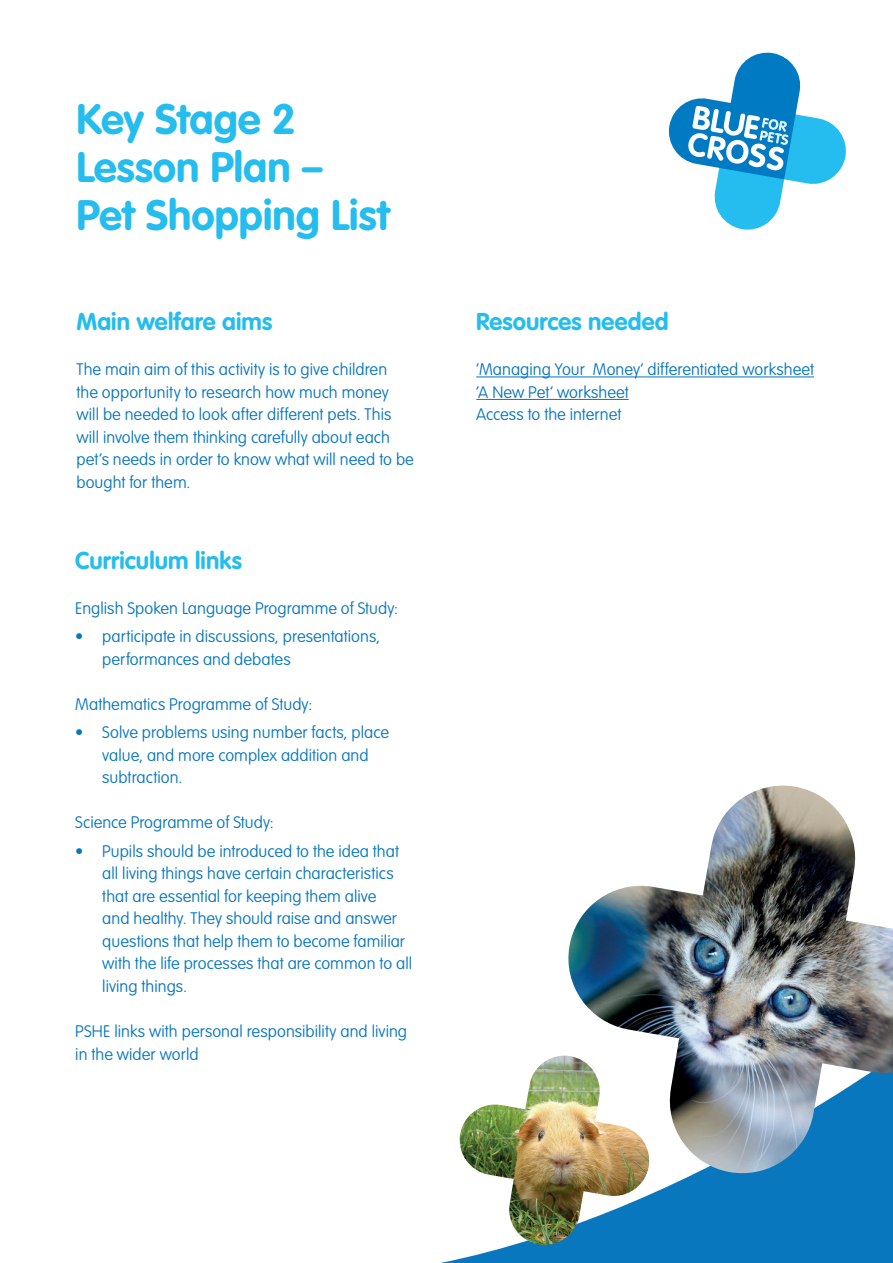
<style>
.page{position:relative;width:893px;height:1263px;background:#fff}
.page>*{position:absolute;margin:0;border:0;box-sizing:border-box;transform-origin:0 0}
.t1{font:700 42px/48px "VAG Rounded Std";color:#25bcee}
.t2{font:700 24px "VAG Rounded Std";letter-spacing:.005em;color:#25bcee}
.t3{font:100 16.5px/22.5px "VAG Rounded Std";letter-spacing:.005em;color:#0977be}
.t4{font:100 16.5px/22.5px "VAG Rounded Std";letter-spacing:.005em;color:#0976bd}
</style>
<div class="page">
<svg style="left:441px;top:1173px;width:452px;height:90px;background:#1e83c3"></svg>
<svg style="left:669px;top:52px;width:177px;height:178px"></svg>
<hr style="left:476px;top:376px;width:338px;height:1px;background:#0976bd">
<hr style="left:476px;top:399px;width:153px;height:1px;background:#0976bd">
<img style="left:568px;top:786px;width:325px;height:387px">
<img style="left:458px;top:1055px;width:193px;height:190px">
<h1 class="t1" style="left:77px;top:97px;width:315px">Key Stage 2<br>Lesson Plan –<br>Pet Shopping List</h1>
<h2 class="t2" style="left:77px;top:308px;width:197px">Main welfare aims</h2>
<p class="t3" style="left:77px;top:359px;width:339px">The main aim of this activity is to give children<br>the opportunity to research how much money will be needed to look after different pets. This will involve them thinking carefully about each pet’s needs in order to know what will need to be bought for them.</p>
<h2 class="t2" style="left:75px;top:546px;width:168px">Curriculum links</h2>
<p class="t3" style="left:75px;top:597px;width:324px">English Spoken Language Programme of Study:</p>
<p class="t3" style="left:102px;top:626px;width:279px;text-indent:-27px">• participate in discussions, presentations, performances and debates</p>
<p class="t3" style="left:75px;top:693px;width:238px">Mathematics Programme of Study:</p>
<p class="t3" style="left:102px;top:722px;width:288px;text-indent:-27px">• Solve problems using number facts, place value, and more complex addition and subtraction.</p>
<p class="t3" style="left:75px;top:812px;width:200px">Science Programme of Study:</p>
<p class="t3" style="left:102px;top:840px;width:311px;text-indent:-27px">• Pupils should be introduced to the idea that all living things have certain characteristics that are essential for keeping them alive<br>and healthy. They should raise and answer questions that help them to become familiar with the life processes that are common to all living things.</p>
<p class="t3" style="left:75px;top:1020px;width:333px">PSHE links with personal responsibility and living in the wider world</p>
<h2 class="t2" style="left:476px;top:308px;width:194px">Resources needed</h2>
<p class="t4" style="left:476px;top:359px;width:339px">‘Managing Your Money’ differentiated worksheet ‘A New Pet’ worksheet</p>
<p class="t3" style="left:476px;top:404px;width:147px">Access to the internet</p>
</div>
